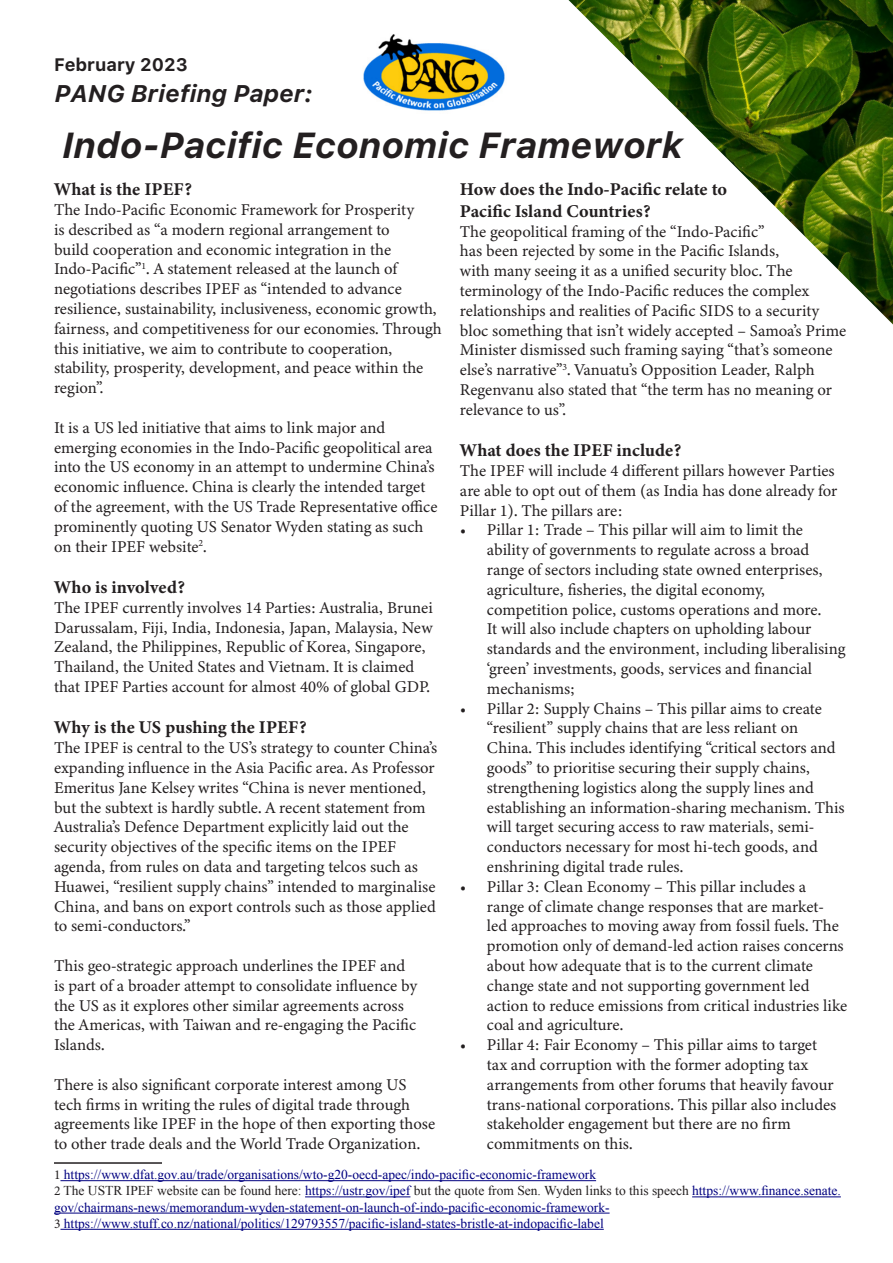
<style>
.page{position:relative;width:893px;height:1263px;background:#fff}
.page>*{position:absolute;margin:0;border:0;box-sizing:border-box;transform-origin:0 0}
.t1{font:italic 700 36px "Galvji";color:#231f20}
.t2{font:italic 700 24px "Galvji";color:#231f20}
.Default{font:18px/21.6px "Minion Variable Concept";letter-spacing:.025em;color:#231f20}
.t3{font:700 18px "Galvji";color:#231f20}
.Default-2{font:16.5px/19.8px "Minion Variable Concept";color:#231f20}
.t4{font:13.5px/16.2px "Times New Roman";color:#000080}
.s1{font-family:"Minion Pro";color:#231f20}
.s2{color:#231f20}
</style>
<div class="page">
<hr style="left:54px;top:1162px;width:108px;height:2px;background:#231f20">
<hr style="left:60px;top:1180px;width:536px;height:1px;background:#000080">
<hr style="left:305px;top:1196px;width:105px;height:1px;background:#000080">
<hr style="left:692px;top:1196px;width:149px;height:1px;background:#000080">
<hr style="left:54px;top:1213px;width:556px;height:1px;background:#000080">
<hr style="left:60px;top:1229px;width:544px;height:1px;background:#000080">
<img style="left:363px;top:34px;width:142px;height:77px">
<img style="left:568px;top:0;width:325px;height:324px">
<p class="t3" style="left:54px;top:54px;width:135px">February 2023</p>
<p class="t2" style="left:54px;top:79px;width:260px">PANG Briefing Paper:</p>
<p class="t1" style="left:61px;top:124px;width:623px">Indo-Pacific Economic Framework</p>
<p class="Default" style="left:54px;top:178px;width:139px">What is the IPEF?</p>
<p class="Default-2" style="left:54px;top:200px;width:389px">The Indo-Pacific Economic Framework for Prosperity<br>is described as “a modern regional arrangement to<br>build cooperation and economic integration in the Indo-Pacific”<sup>1</sup>. A statement released at the launch of negotiations describes IPEF as “intended to advance resilience, sustainability, inclusiveness, economic growth, fairness, and competitiveness for our economies. Through this initiative, we aim to contribute to cooperation, stability, prosperity, development, and peace within the region”.</p>
<p class="Default-2" style="left:54px;top:417px;width:385px">It is a US led initiative that aims to link major and emerging economies in the Indo-Pacific geopolitical area into the US economy in an attempt to undermine China’s economic influence. China is clearly the intended target of the agreement, with the US Trade Representative office prominently quoting US Senator Wyden stating as such on their IPEF website<sup>2</sup>.</p>
<p class="Default" style="left:54px;top:576px;width:132px">Who is involved?</p>
<p class="Default-2" style="left:54px;top:597px;width:380px">The IPEF currently involves 14 Parties: Australia, Brunei Darussalam, Fiji, India, Indonesia, Japan, Malaysia, New Zealand, the Philippines, Republic of Korea, Singapore, Thailand, the United States and Vietnam. It is claimed that IPEF Parties account for almost 40% of global GDP.</p>
<p class="Default" style="left:54px;top:717px;width:254px">Why is the US pushing the IPEF?</p>
<p class="Default-2" style="left:54px;top:738px;width:385px">The IPEF is central to the US’s strategy to counter China’s expanding influence in the Asia Pacific area. As Professor Emeritus Jane Kelsey writes “China is never mentioned, but the subtext is hardly subtle. A recent statement from Australia’s Defence Department explicitly laid out the security objectives of the specific items on the IPEF agenda, from rules on data and targeting telcos such as Huawei, “resilient supply chains” intended to marginalise China, and bans on export controls such as those applied to semi-conductors.”</p>
<p class="Default-2" style="left:54px;top:956px;width:365px">This geo-strategic approach underlines the IPEF and is part of a broader attempt to consolidate influence by the US as it explores other similar agreements across the Americas, with Taiwan and re-engaging the Pacific Islands.</p>
<p class="Default-2" style="left:54px;top:1074px;width:383px">There is also significant corporate interest among US tech firms in writing the rules of digital trade through agreements like IPEF in the hope of then exporting those to other trade deals and the World Trade Organization.</p>
<p class="t4" style="left:54px;top:1166px;width:544px"><span class="s1">1</span> https://www.dfat.gov.au/trade/organisations/wto-g20-oecd-apec/indo-pacific-economic-framework</p>
<p class="t4" style="left:54px;top:1182px;width:788px"><span class="s1">2</span> <span class="s2">The USTR IPEF website can be found here:</span> https://ustr.gov/ipef <span class="s2">but the quote from Sen. Wyden links to this speech</span> https://www.finance.senate. gov/chairmans-news/memorandum-wyden-statement-on-launch-of-indo-pacific-economic-framework-</p>
<p class="t4" style="left:54px;top:1215px;width:551px"><span class="s1">3</span> https://www.stuff.co.nz/national/politics/129793557/pacific-island-states-bristle-at-indopacific-label</p>
<p class="Default" style="left:460px;top:178px;width:268px">How does the Indo-Pacific relate to<br>Pacific Island Countries?</p>
<p class="Default-2" style="left:460px;top:221px;width:388px">The geopolitical framing of the “Indo-Pacific”<br>has been rejected by some in the Pacific Islands,<br>with many seeing it as a unified security bloc. The terminology of the Indo-Pacific reduces the complex relationships and realities of Pacific SIDS to a security bloc something that isn’t widely accepted – Samoa’s Prime Minister dismissed such framing saying “that’s someone else’s narrative”<sup>3</sup>. Vanuatu’s Opposition Leader, Ralph Regenvanu also stated that “the term has no meaning or relevance to us”.</p>
<p class="Default" style="left:460px;top:439px;width:222px">What does the IPEF include?</p>
<p class="Default-2" style="left:460px;top:461px;width:379px">The IPEF will include 4 different pillars however Parties are able to opt out of them (as India has done already for<br>Pillar 1). The pillars are:</p>
<p class="Default-2" style="left:487px;top:520px;width:360px;text-indent:-27px">• Pillar 1: Trade – This pillar will aim to limit the ability of governments to regulate across a broad range of sectors including state owned enterprises, agriculture, fisheries, the digital economy, competition police, customs operations and more.<br>It will also include chapters on upholding labour standards and the environment, including liberalising ‘green’ investments, goods, services and financial mechanisms;</p>
<p class="Default-2" style="left:487px;top:698px;width:359px;text-indent:-27px">• Pillar 2: Supply Chains – This pillar aims to create “resilient” supply chains that are less reliant on China. This includes identifying “critical sectors and goods” to prioritise securing their supply chains, strengthening logistics along the supply lines and establishing an information-sharing mechanism. This will target securing access to raw materials, semi&shy;conductors necessary for most hi-tech goods, and enshrining digital trade rules.</p>
<p class="Default-2" style="left:487px;top:876px;width:362px;text-indent:-27px">• Pillar 3: Clean Economy – This pillar includes a range of climate change responses that are market&shy;led approaches to moving away from fossil fuels. The promotion only of demand-led action raises concerns about how adequate that is to the current climate change state and not supporting government led action to reduce emissions from critical industries like coal and agriculture.</p>
<p class="Default-2" style="left:487px;top:1035px;width:351px;text-indent:-27px">• Pillar 4: Fair Economy – This pillar aims to target tax and corruption with the former adopting tax arrangements from other forums that heavily favour trans-national corporations. This pillar also includes stakeholder engagement but there are no firm commitments on this.</p>
</div>
